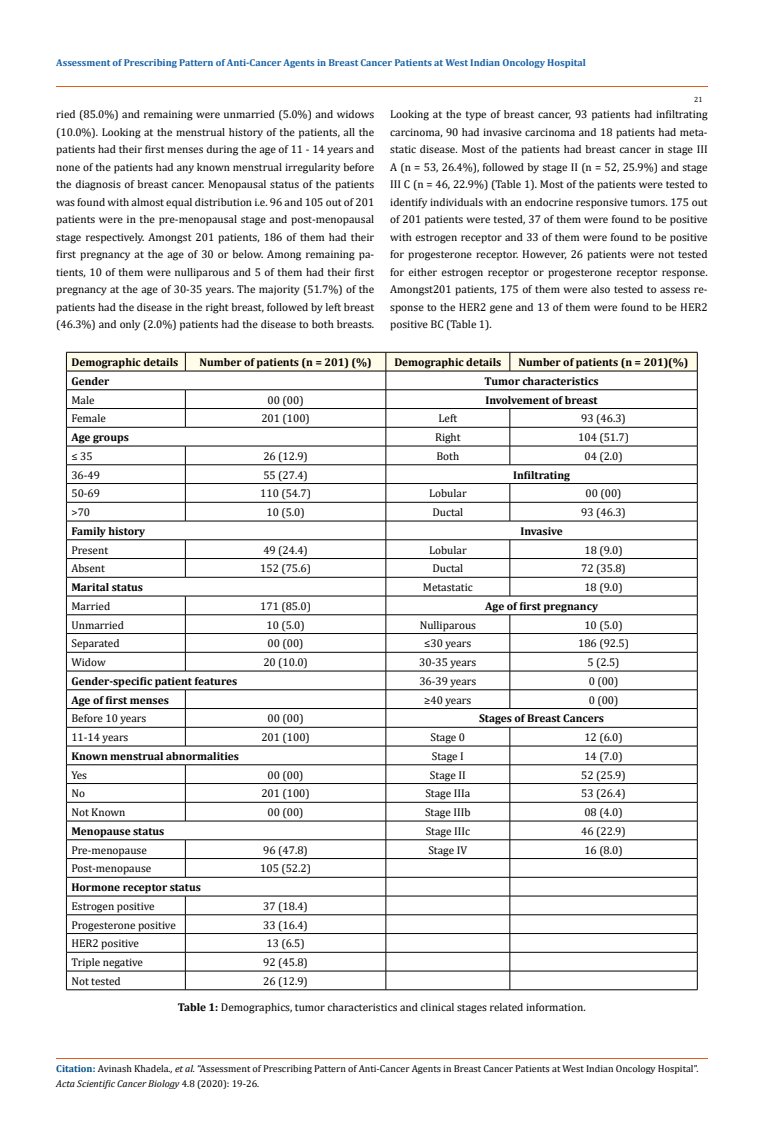
<style>
.page{position:relative;width:764px;height:1140px;background:#fff}
.page>*{position:absolute;margin:0;border:0;box-sizing:border-box;transform-origin:0 0}
.t1{font:11.25px/17.5px "Cambria";color:#000;text-align:justify}
.t2{font:700 11.25px "Cambria";color:#000}
.t3{font:700 11.25px "Cambria";letter-spacing:-.02em;color:#000}
.t4{font:10px/15px "Cambria";color:#000}
.t5{font:700 10px "Cambria";color:#1560a6}
.t6{font:7.5px "Cambria";color:#000}
.s1{font-weight:700}
.s2{font-weight:700;color:#035089}
.s3{font-style:italic}
</style>
<div class="page">
<svg style="left:66px;top:352px;width:632px;height:638px"></svg>
<hr style="left:66px;top:990px;width:119px;height:1px;background:#000">
<hr style="left:185px;top:990px;width:201px;height:1px;background:#000">
<hr style="left:386px;top:990px;width:124px;height:1px;background:#000">
<hr style="left:510px;top:990px;width:187px;height:1px;background:#000">
<hr style="left:56px;top:87px;width:652px;height:1px;background:#e05d1a">
<hr style="left:56px;top:1059px;width:652px;height:1px;background:#e05d1a">
<p class="t5" style="left:56px;top:56px;width:531px">Assessment of Prescribing Pattern of Anti-Cancer Agents in Breast Cancer Patients at West Indian Oncology Hospital</p>
<p class="t6" style="left:694px;top:95px;width:10px">21</p>
<p class="t1" style="left:390px;top:106px;width:319px">Looking at the type of breast cancer, 93 patients had infiltrating carcinoma, 90 had invasive carcinoma and 18 patients had meta&shy;static disease. Most of the patients had breast cancer in stage III A (n = 53, 26.4%), followed by stage II (n = 52, 25.9%) and stage III C (n = 46, 22.9%) (Table 1). Most of the patients were tested to identify individuals with an endocrine responsive tumors. 175 out of 201 patients were tested, 37 of them were found to be positive with estrogen receptor and 33 of them were found to be positive for progesterone receptor. However, 26 patients were not tested for either estrogen receptor or progesterone receptor response.<br>Amongst201 patients, 175 of them were also tested to assess re&shy;sponse to the HER2 gene and 13 of them were found to be HER2 positive BC (Table 1).</p>
<p class="t1" style="left:56px;top:105px;width:319px">ried (85.0%) and remaining were unmarried (5.0%) and widows (10.0%). Looking at the menstrual history of the patients, all the patients had their first menses during the age of 11 - 14 years and none of the patients had any known menstrual irregularity before the diagnosis of breast cancer. Menopausal status of the patients was found with almost equal distribution i.e. 96 and 105 out of 201 patients were in the pre-menopausal stage and post-menopausal stage respectively. Amongst 201 patients, 186 of them had their first pregnancy at the age of 30 or below. Among remaining pa&shy;tients, 10 of them were nulliparous and 5 of them had their first pregnancy at the age of 30-35 years. The majority (51.7%) of the patients had the disease in the right breast, followed by left breast (46.3%) and only (2.0%) patients had the disease to both breasts.</p>
<p class="t2" style="left:71px;top:354px;width:108px">Demographic details</p>
<p class="t2" style="left:199px;top:354px;width:174px">Number of patients (n = 201) (%)</p>
<p class="t2" style="left:394px;top:354px;width:108px">Demographic details</p>
<p class="t2" style="left:518px;top:354px;width:171px">Number of patients (n = 201)(%)</p>
<p class="t2" style="left:71px;top:373px;width:39px">Gender</p>
<p class="t2" style="left:484px;top:373px;width:115px">Tumor characteristics</p>
<p class="t1" style="left:71px;top:391px;width:25px">Male</p>
<p class="t1" style="left:268px;top:391px;width:38px">00 (00)</p>
<p class="t2" style="left:485px;top:392px;width:114px">Involvement of breast</p>
<p class="t1" style="left:71px;top:410px;width:36px">Female</p>
<p class="t1" style="left:261px;top:410px;width:50px">201 (100)</p>
<p class="t1" style="left:438px;top:410px;width:20px">Left</p>
<p class="t1" style="left:581px;top:410px;width:46px">93 (46.3)</p>
<p class="t2" style="left:71px;top:429px;width:59px">Age groups</p>
<p class="t1" style="left:435px;top:428px;width:27px">Right</p>
<p class="t1" style="left:578px;top:428px;width:52px">104 (51.7)</p>
<p class="t1" style="left:71px;top:447px;width:23px">≤ 35</p>
<p class="t1" style="left:263px;top:447px;width:46px">26 (12.9)</p>
<p class="t1" style="left:436px;top:447px;width:24px">Both</p>
<p class="t1" style="left:584px;top:447px;width:40px">04 (2.0)</p>
<p class="t1" style="left:71px;top:466px;width:30px">36-49</p>
<p class="t1" style="left:263px;top:466px;width:46px">55 (27.4)</p>
<p class="t2" style="left:513px;top:467px;width:58px">Infiltrating</p>
<p class="t1" style="left:71px;top:485px;width:30px">50-69</p>
<p class="t1" style="left:260px;top:485px;width:52px">110 (54.7)</p>
<p class="t1" style="left:429px;top:485px;width:39px">Lobular</p>
<p class="t1" style="left:585px;top:485px;width:38px">00 (00)</p>
<p class="t1" style="left:71px;top:503px;width:20px">&gt;70</p>
<p class="t1" style="left:266px;top:503px;width:40px">10 (5.0)</p>
<p class="t1" style="left:432px;top:503px;width:32px">Ductal</p>
<p class="t1" style="left:581px;top:503px;width:46px">93 (46.3)</p>
<p class="t2" style="left:71px;top:523px;width:75px">Family history</p>
<p class="t3" style="left:520px;top:523px;width:44px">Invasive</p>
<p class="t1" style="left:71px;top:541px;width:38px">Present</p>
<p class="t1" style="left:263px;top:541px;width:46px">49 (24.4)</p>
<p class="t1" style="left:429px;top:541px;width:39px">Lobular</p>
<p class="t1" style="left:584px;top:541px;width:40px">18 (9.0)</p>
<p class="t1" style="left:71px;top:560px;width:35px">Absent</p>
<p class="t1" style="left:260px;top:560px;width:52px">152 (75.6)</p>
<p class="t1" style="left:432px;top:560px;width:32px">Ductal</p>
<p class="t1" style="left:581px;top:560px;width:46px">72 (35.8)</p>
<p class="t2" style="left:71px;top:579px;width:73px">Marital status</p>
<p class="t1" style="left:423px;top:578px;width:51px">Metastatic</p>
<p class="t1" style="left:584px;top:578px;width:40px">18 (9.0)</p>
<p class="t1" style="left:71px;top:597px;width:40px">Married</p>
<p class="t1" style="left:260px;top:597px;width:52px">171 (85.0)</p>
<p class="t2" style="left:485px;top:598px;width:114px">Age of first pregnancy</p>
<p class="t1" style="left:71px;top:616px;width:54px">Unmarried</p>
<p class="t1" style="left:266px;top:616px;width:40px">10 (5.0)</p>
<p class="t1" style="left:420px;top:616px;width:58px">Nulliparous</p>
<p class="t1" style="left:584px;top:616px;width:40px">10 (5.0)</p>
<p class="t1" style="left:71px;top:635px;width:50px">Separated</p>
<p class="t1" style="left:268px;top:635px;width:38px">00 (00)</p>
<p class="t1" style="left:424px;top:635px;width:49px">≤30 years</p>
<p class="t1" style="left:578px;top:635px;width:52px">186 (92.5)</p>
<p class="t1" style="left:71px;top:653px;width:36px">Widow</p>
<p class="t1" style="left:263px;top:653px;width:46px">20 (10.0)</p>
<p class="t1" style="left:419px;top:653px;width:59px">30-35 years</p>
<p class="t1" style="left:587px;top:653px;width:34px">5 (2.5)</p>
<p class="t2" style="left:71px;top:673px;width:167px">Gender-specific patient features</p>
<p class="t1" style="left:419px;top:672px;width:59px">36-39 years</p>
<p class="t1" style="left:589px;top:672px;width:31px">0 (00)</p>
<p class="t2" style="left:71px;top:692px;width:99px">Age of first menses</p>
<p class="t1" style="left:424px;top:691px;width:49px">≥40 years</p>
<p class="t1" style="left:589px;top:691px;width:31px">0 (00)</p>
<p class="t1" style="left:71px;top:710px;width:76px">Before 10 years</p>
<p class="t1" style="left:268px;top:710px;width:38px">00 (00)</p>
<p class="t2" style="left:479px;top:711px;width:126px">Stages of Breast Cancers</p>
<p class="t1" style="left:71px;top:728px;width:59px">11-14 years</p>
<p class="t1" style="left:261px;top:728px;width:50px">201 (100)</p>
<p class="t1" style="left:430px;top:728px;width:36px">Stage 0</p>
<p class="t1" style="left:584px;top:728px;width:40px">12 (6.0)</p>
<p class="t2" style="left:71px;top:748px;width:169px">Known menstrual abnormalities</p>
<p class="t1" style="left:432px;top:747px;width:34px">Stage I</p>
<p class="t1" style="left:584px;top:747px;width:40px">14 (7.0)</p>
<p class="t1" style="left:71px;top:766px;width:17px">Yes</p>
<p class="t1" style="left:268px;top:766px;width:37px">00 (00)</p>
<p class="t1" style="left:430px;top:766px;width:37px">Stage II</p>
<p class="t1" style="left:581px;top:766px;width:46px">52 (25.9)</p>
<p class="t1" style="left:71px;top:785px;width:15px">No</p>
<p class="t1" style="left:261px;top:785px;width:50px">201 (100)</p>
<p class="t1" style="left:425px;top:785px;width:46px">Stage IIIa</p>
<p class="t1" style="left:581px;top:785px;width:46px">53 (26.4)</p>
<p class="t1" style="left:71px;top:803px;width:56px">Not Known</p>
<p class="t1" style="left:268px;top:803px;width:38px">00 (00)</p>
<p class="t1" style="left:425px;top:803px;width:47px">Stage IIIb</p>
<p class="t1" style="left:584px;top:803px;width:40px">08 (4.0)</p>
<p class="t2" style="left:71px;top:823px;width:95px">Menopause status</p>
<p class="t1" style="left:426px;top:822px;width:46px">Stage IIIc</p>
<p class="t1" style="left:581px;top:822px;width:46px">46 (22.9)</p>
<p class="t1" style="left:71px;top:841px;width:77px">Pre-menopause</p>
<p class="t1" style="left:263px;top:841px;width:46px">96 (47.8)</p>
<p class="t1" style="left:428px;top:841px;width:40px">Stage IV</p>
<p class="t1" style="left:584px;top:841px;width:40px">16 (8.0)</p>
<p class="t1" style="left:71px;top:860px;width:81px">Post-menopause</p>
<p class="t1" style="left:260px;top:860px;width:52px">105 (52.2)</p>
<p class="t2" style="left:71px;top:879px;width:131px">Hormone receptor status</p>
<p class="t1" style="left:71px;top:897px;width:85px">Estrogen positive</p>
<p class="t1" style="left:263px;top:897px;width:46px">37 (18.4)</p>
<p class="t1" style="left:71px;top:916px;width:106px">Progesterone positive</p>
<p class="t1" style="left:263px;top:916px;width:46px">33 (16.4)</p>
<p class="t1" style="left:71px;top:935px;width:69px">HER2 positive</p>
<p class="t1" style="left:266px;top:935px;width:40px">13 (6.5)</p>
<p class="t1" style="left:71px;top:954px;width:73px">Triple negative</p>
<p class="t1" style="left:263px;top:954px;width:46px">92 (45.8)</p>
<p class="t1" style="left:71px;top:972px;width:51px">Not tested</p>
<p class="t1" style="left:263px;top:972px;width:46px">26 (12.9)</p>
<p class="t1" style="left:178px;top:998px;width:409px"><span class="s1">Table 1:</span> Demographics, tumor characteristics and clinical stages related information.</p>
<p class="t4" style="left:56px;top:1061px;width:643px"><span class="s2">Citation:</span> Avinash Khadela<span class="s3">., et al.</span> “Assessment of Prescribing Pattern of Anti-Cancer Agents in Breast Cancer Patients at West Indian Oncology Hospital”.<br><span class="s3">Acta Scientific Cancer Biology</span> 4.8 (2020): 19-26.</p>
</div>
